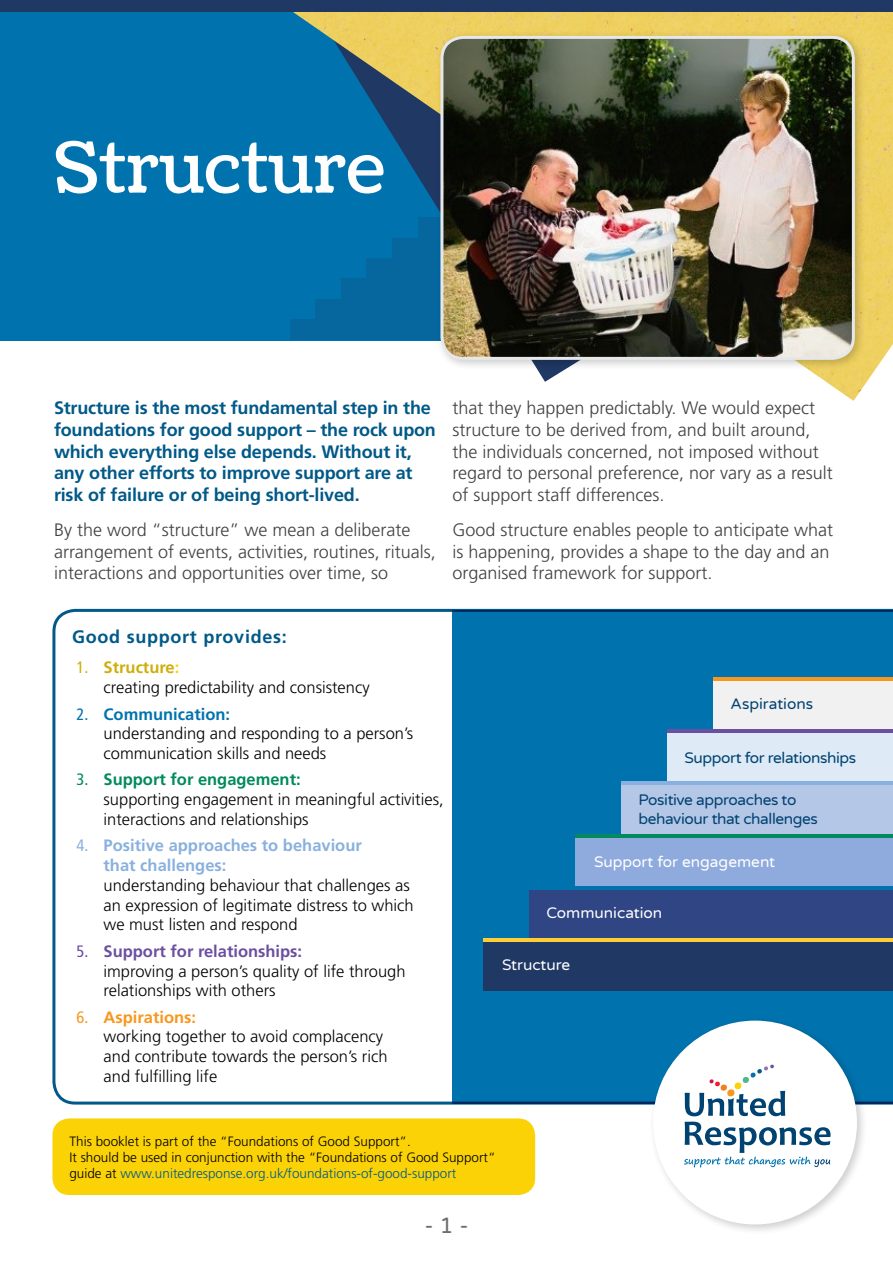
<style>
.page{position:relative;width:893px;height:1263px;background:#fff}
.page>*{position:absolute;margin:0;border:0;box-sizing:border-box;transform-origin:0 0}
.t1{font:70.2px "Coustard";color:#fff}
.t2{font:22.5px "Varela Round";color:#6d6e71}
.t3{font:300 18px/21.6px "Frutiger LT Std";color:#414042}
.t4{font:700 18px/21.6px "Frutiger LT Std";letter-spacing:-.01em;color:#005988}
.t5{font:700 18px "Frutiger LT Std";letter-spacing:.04em;color:#005988}
.t6{font:300 16.5px/19.8px "Frutiger LT Std";color:#000}
.t7{font:700 16.5px/19.8px "Frutiger LT Std";color:#89b0de}
.t8{font:15.45px/18.5px "Varela Round";letter-spacing:-.025em;color:#004271}
.t9{font:15.45px "Varela Round";color:#fff}
.t10{font:15.45px "Varela Round";color:#004271}
.t11{font:300 13.5px/16.2px "Frutiger LT Std";color:#000}
.s1{font-weight:400;font-stretch:condensed;color:#cfae0b}
.s2{font-weight:700;color:#cfae0b}
.s3{font-weight:700;color:#fbd206}
.s4{font-weight:400;font-stretch:condensed;color:#0073ae}
.s5{font-weight:700;color:#0073ae}
.s6{font-weight:400;font-stretch:condensed;color:#008a5e}
.s7{font-weight:700;color:#008a5e}
.s8{font-weight:400;font-stretch:condensed}
.s9{font-weight:400;font-stretch:condensed;color:#6b4fa0}
.s10{font-weight:700;color:#6b4fa0}
.s11{font-weight:400;font-stretch:condensed;color:#f8971d}
.s12{font-weight:700;color:#f8971d}
.s13{color:#005988}
</style>
<div class="page">
<svg style="left:52px;top:608px;width:841px;height:497px"></svg>
<div style="left:452px;top:610px;width:441px;height:493px;background:#0073ae"></div>
<div style="left:0;top:0;width:893px;height:340px;background:#0073ae"></div>
<img style="left:276px;top:12px;width:617px;height:389px">
<div style="left:713px;top:677px;width:180px;height:53px;background:#f1f1f2"></div>
<div style="left:575px;top:834px;width:318px;height:53px;background:#8fabdd"></div>
<div style="left:667px;top:729px;width:226px;height:53px;background:#deeaf6"></div>
<div style="left:529px;top:886px;width:364px;height:53px;background:#2f4584"></div>
<div style="left:621px;top:782px;width:272px;height:52px;background:#b4c7e7"></div>
<div style="left:483px;top:938px;width:410px;height:53px;background:#203864"></div>
<hr style="left:483px;top:938px;width:410px;height:4px;background:#ffce35">
<hr style="left:529px;top:886px;width:364px;height:3px;background:#0073ae">
<hr style="left:575px;top:834px;width:318px;height:3px;background:#008a5e">
<hr style="left:621px;top:781px;width:272px;height:4px;background:#89b0de">
<hr style="left:667px;top:729px;width:226px;height:3px;background:#6b4fa0">
<hr style="left:713px;top:677px;width:180px;height:3px;background:#f8971d">
<div style="left:648px;top:1015px;width:220px;height:221px;background:#000;opacity:.2"></div>
<div style="left:653px;top:1020px;width:204px;height:204px;background:#fff;border-radius:50%"></div>
<svg style="left:684px;top:1122px;width:146px;height:45px"></svg>
<svg style="left:685px;top:1065px;width:100px;height:51px"></svg>
<div style="left:435px;top:31px;width:431px;height:340px;background:#000;opacity:.2"></div>
<img style="left:442px;top:37px;width:411px;height:321px">
<div style="left:440px;top:36px;width:415px;height:324px;border:3px solid #e6e7e8;border-radius:21px"></div>
<div style="left:52px;top:1118px;width:483px;height:77px;background:#fbd206;border-radius:17px"></div>
<div style="left:0;top:0;width:893px;height:12px;background:#203864"></div>
<h1 class="t1" style="left:54px;top:121px;width:332px">Structure</h1>
<p class="t4" style="left:54px;top:397px;width:383px">Structure is the most fundamental step in the foundations for good support – the rock upon which everything else depends. Without it, any other efforts to improve support are at risk of failure or of being short-lived.</p>
<p class="t3" style="left:54px;top:519px;width:383px">By the word “structure” we mean a deliberate arrangement of events, activities, routines, rituals, interactions and opportunities over time, so</p>
<p class="t3" style="left:452px;top:398px;width:382px">that they happen predictably. We would expect structure to be derived from, and built around, the individuals concerned, not imposed without regard to personal preference, nor vary as a result of support staff differences.</p>
<p class="t3" style="left:452px;top:519px;width:382px">Good structure enables people to anticipate what is happening, provides a shape to the day and an organised framework for support.</p>
<p class="t5" style="left:72px;top:626px;width:216px">Good support provides:</p>
<p class="t6" style="left:104px;top:658px;width:268px;text-indent:-27px"><span class="s1">1.</span> <span class="s2">Structure</span><span class="s3">:<br></span>creating predictability and consistency</p>
<p class="t6" style="left:104px;top:704px;width:311px;text-indent:-27px"><span class="s4">2.</span> <span class="s5">Communication:<br></span>understanding and responding to a person’s communication skills and needs</p>
<p class="t6" style="left:104px;top:770px;width:342px;text-indent:-27px"><span class="s6">3.</span> <span class="s7">Support for engagement:<br></span>supporting engagement in meaningful activities, interactions and relationships</p>
<p class="t7" style="left:104px;top:836px;width:260px;text-indent:-27px"><span class="s8">4.</span> Positive approaches to behaviour that challenges:</p>
<p class="t6" style="left:104px;top:875px;width:312px">understanding behaviour that challenges as an expression of legitimate distress to which we must listen and respond</p>
<p class="t6" style="left:104px;top:941px;width:303px;text-indent:-27px"><span class="s9">5.</span> <span class="s10">Support for relationships:<br></span>improving a person’s quality of life through relationships with others</p>
<p class="t6" style="left:104px;top:1007px;width:285px;text-indent:-27px"><span class="s11">6.</span> <span class="s12">Aspirations:<br></span>working together to avoid complacency and contribute towards the person’s rich and fulfilling life</p>
<p class="t10" style="left:730px;top:693px;width:84px">Aspirations</p>
<p class="t8" style="left:684px;top:748px;width:173px">Support for relationships</p>
<p class="t8" style="left:638px;top:790px;width:181px">Positive approaches to behaviour that challenges</p>
<p class="t9" style="left:594px;top:851px;width:183px">Support for engagement</p>
<p class="t9" style="left:546px;top:903px;width:117px">Communication</p>
<p class="t9" style="left:502px;top:954px;width:70px">Structure</p>
<p class="t11" style="left:69px;top:1133px;width:428px">This booklet is part of the “Foundations of Good Support”.<br>It should be used in conjunction with the “Foundations of Good Support“ guide at <span class="s13">www.unitedresponse.org.uk/foundations-of-good-support</span></p>
<h2 class="t2" style="left:424px;top:1210px;width:46px">- 1 -</h2>
</div>
